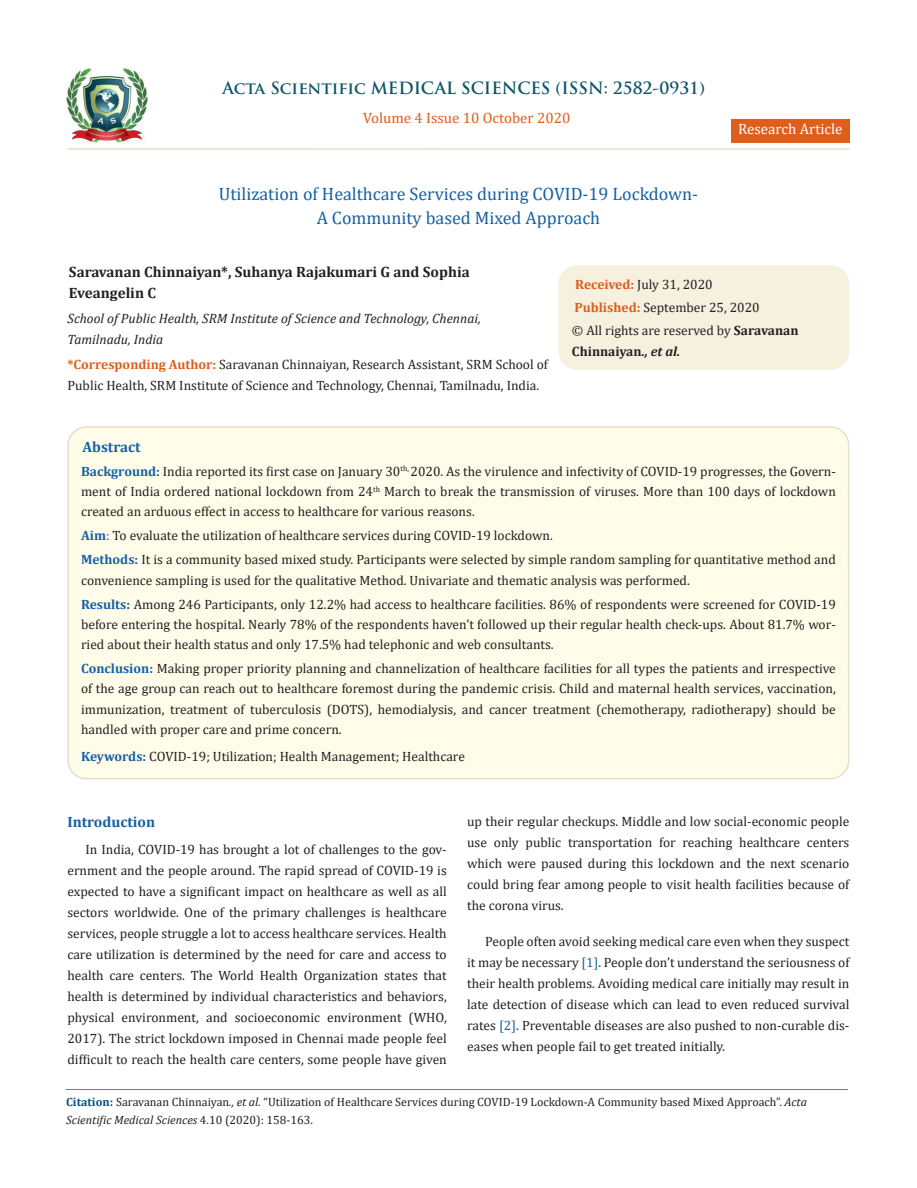
<style>
.page{position:relative;width:917px;height:1188px;background:#fff}
.page>*{position:absolute;margin:0;border:0;box-sizing:border-box;transform-origin:0 0}
.t1{font:18px/24px "Cambria";color:#1560a6;text-align:center}
.t2{font:700 16.5px "Trajan Pro";color:#0e546a}
.t3{font:700 15px/21px "Cambria";color:#231f20}
.t4{font:15px "Cambria";color:#e05d1a}
._07-OS-Email-address{font:700 15px "Cambria";color:#1560a6}
.t5{font:15px "Cambria";color:#fff}
.Abstract{font:13.5px/21px "Cambria";color:#231f20;text-align:justify}
.t6{font:italic 13.5px/21px "Cambria";color:#231f20}
._07-OS-Email-address-2{font:13.5px "Cambria";color:#231f20}
.t7{font:12px/18px "Cambria";color:#231f20}
.s1{font-weight:700;color:#e05d1a}
.s2{font-weight:700}
.s3{font-weight:700;font-style:italic}
.s4{font-weight:700;color:#1560a6}
.s5{color:#1560a6}
.s6{font-weight:700;color:#035089}
.s7{font-style:italic}
</style>
<div class="page">
<img style="left:67px;top:68px;width:80px;height:74px">
<div style="left:731px;top:119px;width:118px;height:23px;background:#e05d1a"></div>
<div style="left:559px;top:266px;width:289px;height:103px;background:#f6f0df;border-radius:18px"></div>
<div style="left:558px;top:265px;width:291px;height:105px;border:2px solid #f6f0df;border-radius:18px"></div>
<div style="left:68px;top:427px;width:780px;height:352px;background:#fffde9;border-radius:18px"></div>
<div style="left:67px;top:426px;width:782px;height:353px;border:2px solid #e5dfce;border-radius:18px"></div>
<hr style="left:66px;top:1090px;width:782px;height:1px;background:#e05d1a">
<hr style="left:67px;top:148px;width:782px;height:2px;background:#e5dfce">
<p class="t2" style="left:222px;top:77px;width:484px">Acta Scientific MEDICAL SCIENCES (ISSN: 2582-0931)</p>
<p class="t4" style="left:363px;top:109px;width:209px">Volume 4 Issue 10 October 2020</p>
<p class="t5" style="left:738px;top:120px;width:106px">Research Article</p>
<p class="t1" style="left:219px;top:181px;width:481px">Utilization of Healthcare Services during COVID-19 Lockdown-<br>A Community based Mixed Approach</p>
<p class="t3" style="left:69px;top:261px;width:402px">Saravanan Chinnaiyan*, Suhanya Rajakumari G and Sophia<br>Eveangelin C</p>
<p class="t6" style="left:67px;top:307px;width:415px">School of Public Health, SRM Institute of Science and Technology, Chennai,<br>Tamilnadu, India</p>
<p class="Abstract" style="left:67px;top:354px;width:482px"><span class="s1">*Corresponding Author:</span> Saravanan Chinnaiyan, Research Assistant, SRM School of<br>Public Health, SRM Institute of Science and Technology, Chennai, Tamilnadu, India.</p>
<p class="Abstract" style="left:575px;top:274px;width:139px"><span class="s1">Received:</span> July 31, 2020</p>
<p class="Abstract" style="left:574px;top:297px;width:187px"><span class="s1">Published:</span> September 25, 2020</p>
<p class="Abstract" style="left:572px;top:320px;width:228px">© All rights are reserved by <span class="s2">Saravanan<br>Chinnaiyan</span><span class="s3">., et al.</span></p>
<p class="_07-OS-Email-address" style="left:82px;top:436px;width:60px">Abstract</p>
<p class="Abstract" style="left:81px;top:461px;width:756px;line-height:20.2px"><span class="s4">Background:</span> India reported its first case on January 30<sup>th,</sup> 2020. As the virulence and infectivity of COVID-19 progresses, the Govern&shy;ment of India ordered national lockdown from 24<sup>th</sup> March to break the transmission of viruses. More than 100 days of lockdown created an arduous effect in access to healthcare for various reasons.</p>
<p class="Abstract" style="left:81px;top:525px;width:473px"><span class="s4">Aim</span><span class="s5">:</span> To evaluate the utilization of healthcare services during COVID-19 lockdown.</p>
<p class="Abstract" style="left:81px;top:550px;width:756px;line-height:20.2px"><span class="s4">Methods:</span> It is a community based mixed study. Participants were selected by simple random sampling for quantitative method and convenience sampling is used for the qualitative Method. Univariate and thematic analysis was performed.</p>
<p class="Abstract" style="left:81px;top:594px;width:756px;line-height:20.2px"><span class="s4">Results:</span> Among 246 Participants, only 12.2% had access to healthcare facilities. 86% of respondents were screened for COVID-19 before entering the hospital. Nearly 78% of the respondents haven’t followed up their regular health check-ups. About 81.7% wor&shy;ried about their health status and only 17.5% had telephonic and web consultants.</p>
<p class="Abstract" style="left:81px;top:658px;width:756px;line-height:20.2px"><span class="s4">Conclusion:</span> Making proper priority planning and channelization of healthcare facilities for all types the patients and irrespective of the age group can reach out to healthcare foremost during the pandemic crisis. Child and maternal health services, vaccination, immunization, treatment of tuberculosis (DOTS), hemodialysis, and cancer treatment (chemotherapy, radiotherapy) should be handled with proper care and prime concern.</p>
<p class="_07-OS-Email-address-2" style="left:81px;top:748px;width:385px"><span class="s4">Keywords:</span> COVID-19; Utilization; Health Management; Healthcare</p>
<p class="_07-OS-Email-address" style="left:67px;top:811px;width:89px">Introduction</p>
<p class="Abstract" style="left:67px;top:839px;width:381px;text-indent:18px">In India, COVID-19 has brought a lot of challenges to the gov&shy;ernment and the people around. The rapid spread of COVID-19 is expected to have a significant impact on healthcare as well as all sectors worldwide. One of the primary challenges is healthcare services, people struggle a lot to access healthcare services. Health care utilization is determined by the need for care and access to health care centers. The World Health Organization states that health is determined by individual characteristics and behaviors, physical environment, and socioeconomic environment (WHO, 2017). The strict lockdown imposed in Chennai made people feel difficult to reach the health care centers, some people have given</p>
<p class="Abstract" style="left:467px;top:811px;width:384px">up their regular checkups. Middle and low social-economic people use only public transportation for reaching healthcare centers which were paused during this lockdown and the next scenario could bring fear among people to visit health facilities because of the corona virus.</p>
<p class="Abstract" style="left:467px;top:931px;width:384px;text-indent:18px">People often avoid seeking medical care even when they suspect it may be necessary <span class="s5">[1]</span>. People don’t understand the seriousness of their health problems. Avoiding medical care initially may result in late detection of disease which can lead to even reduced survival rates <span class="s5">[2]</span>. Preventable diseases are also pushed to non-curable dis&shy;eases when people fail to get treated initially.</p>
<p class="t7" style="left:66px;top:1093px;width:742px"><span class="s6">Citation:</span> Saravanan Chinnaiyan<span class="s7">., et al.</span> “Utilization of Healthcare Services during COVID-19 Lockdown-A Community based Mixed Approach”. <span class="s7">Acta<br>Scientific Medical Sciences</span> 4.10 (2020): 158-163.</p>
</div>
